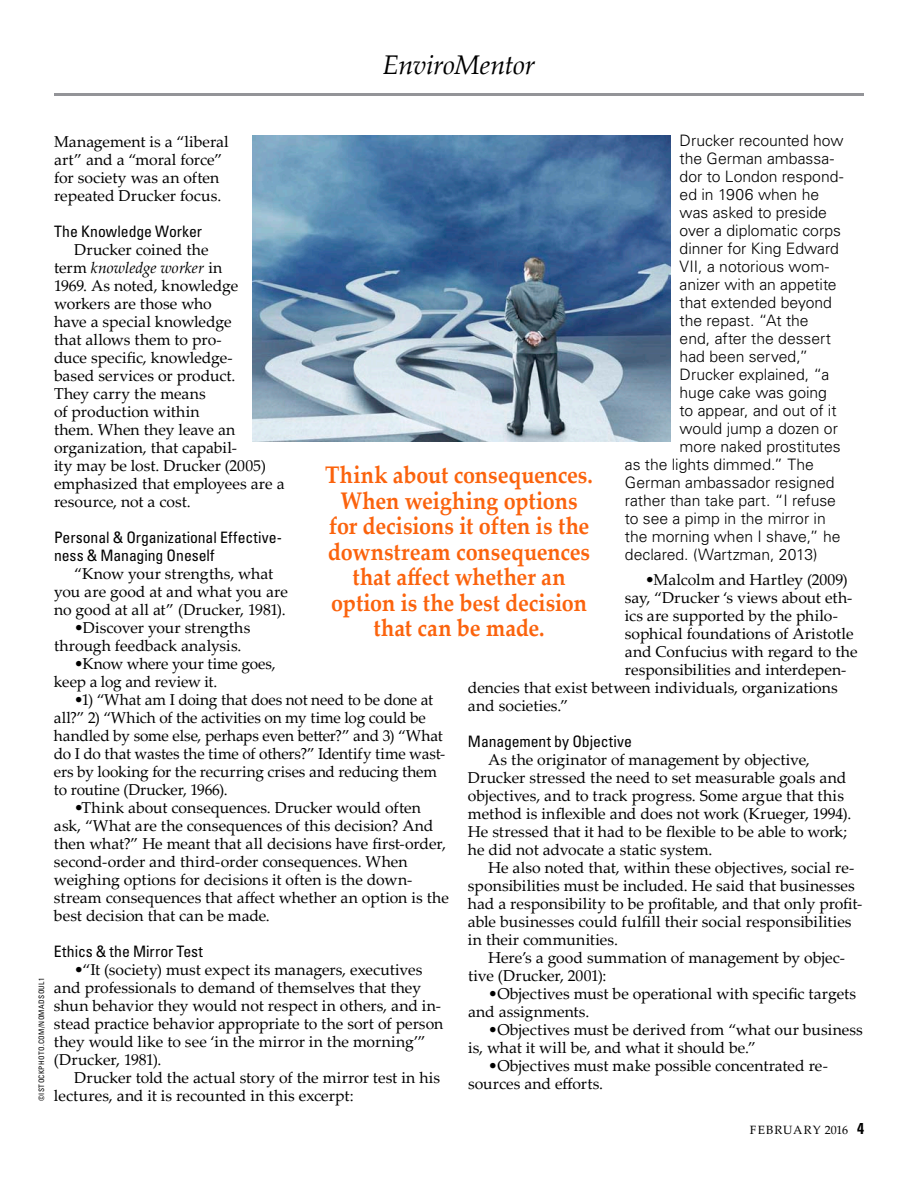
<style>
.page{position:relative;width:918px;height:1188px;background:#fff}
.page>*{position:absolute;margin:0;border:0;box-sizing:border-box;transform-origin:0 0}
.t1{font:italic 27px "Palatino Linotype";letter-spacing:-.02em;color:#000}
.t2{font:700 24px/25.5px "Palatino Linotype";letter-spacing:-.005em;color:#fb630d;text-align:center;scale:.9 1}
.t3{font:15.75px/18px "Palatino Linotype";color:#000}
.t4{font:300 15.75px "Univers LT Std";letter-spacing:-.005em;color:#000}
.t5{font:condensed 15.75px/18px "Univers LT Std";letter-spacing:-.005em;color:#000}
.t6{font:12px "Palatino Linotype";color:#000}
.t7{font:condensed 7.5px "Univers LT Std";letter-spacing:.05em;color:#000}
.s1{font-style:italic}
.s2{font-family:"Univers LT Std";font-weight:700;font-stretch:condensed;font-size:15.75px}
</style>
<div class="page">
<hr style="left:54px;top:93px;width:810px;height:3px;background:#939498">
<img style="left:252px;top:135px;width:419px;height:306px">
<h1 class="t1" style="left:383px;top:45px;width:154px">EnviroMentor</h1>
<p class="t7" style="left:37px;top:1101px;width:125px;rotate:-90deg">©istockphoto.com/Nomadsoul1</p>
<p class="t4" style="left:680px;top:131px;width:166px">Drucker recounted how</p>
<p class="t4" style="left:680px;top:149px;width:156px">the German ambassa-</p>
<p class="t4" style="left:680px;top:167px;width:165px">dor to London respond-</p>
<p class="t4" style="left:680px;top:185px;width:141px">ed in 1906 when he</p>
<p class="t4" style="left:680px;top:203px;width:149px">was asked to preside</p>
<p class="t4" style="left:680px;top:221px;width:163px">over a diplomatic corps</p>
<p class="t4" style="left:680px;top:239px;width:161px">dinner for King Edward</p>
<p class="t4" style="left:680px;top:257px;width:151px">VII, a notorious wom-</p>
<p class="t4" style="left:680px;top:275px;width:159px">anizer with an appetite</p>
<p class="t4" style="left:680px;top:293px;width:154px">that extended beyond</p>
<p class="t4" style="left:680px;top:311px;width:131px">the repast. “At the</p>
<p class="t4" style="left:680px;top:329px;width:153px">end, after the dessert</p>
<p class="t4" style="left:680px;top:347px;width:130px">had been served,”</p>
<p class="t4" style="left:680px;top:365px;width:151px">Drucker explained, “a</p>
<p class="t4" style="left:680px;top:383px;width:149px">huge cake was going</p>
<p class="t4" style="left:680px;top:401px;width:159px">to appear, and out of it</p>
<p class="t4" style="left:680px;top:419px;width:160px">would jump a dozen or</p>
<p class="t4" style="left:680px;top:437px;width:163px">more naked prostitutes</p>
<p class="t4" style="left:625px;top:455px;width:190px">as the lights dimmed.” The</p>
<p class="t4" style="left:625px;top:473px;width:211px">German ambassador resigned</p>
<p class="t4" style="left:625px;top:491px;width:213px">rather than take part. “I refuse</p>
<p class="t4" style="left:625px;top:509px;width:202px">to see a pimp in the mirror in</p>
<p class="t4" style="left:625px;top:527px;width:217px">the morning when I shave,” he</p>
<p class="t4" style="left:625px;top:545px;width:194px">declared. (Wartzman, 2013)</p>
<p class="t3" style="left:645px;top:570px;width:204px">•Malcolm and Hartley (2009)</p>
<p class="t3" style="left:625px;top:588px;width:229px">say, “Drucker ‘s views about eth-</p>
<p class="t3" style="left:625px;top:606px;width:215px">ics are supported by the philo-</p>
<p class="t3" style="left:625px;top:624px;width:230px">sophical foundations of Aristotle</p>
<p class="t3" style="left:625px;top:642px;width:234px">and Confucius with regard to the</p>
<p class="t3" style="left:625px;top:660px;width:223px">responsibilities and interdepen-</p>
<p class="t3" style="left:468px;top:678px;width:371px">dencies that exist between individuals, organizations</p>
<p class="t3" style="left:468px;top:696px;width:102px">and societies.”</p>
<p class="t5" style="left:468px;top:732px;width:165px">Management by Objective</p>
<p class="t3" style="left:468px;top:750px;width:385px;text-indent:20px">As the originator of management by objective, Drucker stressed the need to set measurable goals and objectives, and to track progress. Some argue that this method is inflexible and does not work (Krueger, 1994).<br>He stressed that it had to be flexible to be able to work; he did not advocate a static system.</p>
<p class="t3" style="left:468px;top:858px;width:396px;text-indent:20px">He also noted that, within these objectives, social re&shy;sponsibilities must be included. He said that businesses had a responsibility to be profitable, and that only profit&shy;able businesses could fulfill their social responsibilities in their communities.</p>
<p class="t3" style="left:468px;top:948px;width:379px;text-indent:20px">Here’s a good summation of management by objec&shy;tive (Drucker, 2001):</p>
<p class="t3" style="left:468px;top:984px;width:390px;text-indent:20px">•Objectives must be operational with specific targets and assignments.</p>
<p class="t3" style="left:468px;top:1020px;width:396px;text-indent:20px">•Objectives must be derived from “what our business is, what it will be, and what it should be.”</p>
<p class="t3" style="left:468px;top:1056px;width:361px;text-indent:20px">•Objectives must make possible concentrated re&shy;sources and efforts.</p>
<p class="t3" style="left:54px;top:132px;width:176px">Management is a “liberal art” and a “moral force” for society was an often repeated Drucker focus.</p>
<p class="t5" style="left:54px;top:222px;width:150px">The Knowledge Worker</p>
<p class="t3" style="left:54px;top:240px;width:232px;text-indent:20px">Drucker coined the<br>term <span class="s1">knowledge worker</span> in<br>1969. As noted, knowledge workers are those who<br>have a special knowledge<br>that allows them to pro-<br>duce specific, knowledge-<br>based services or product.<br>They carry the means<br>of production within<br>them. When they leave an organization, that capabil-<br>ity may be lost. Drucker (2005) emphasized that employees are a resource, not a cost.</p>
<p class="t5" style="left:54px;top:528px;width:229px">Personal &amp; Organizational Effective&shy;ness &amp; Managing Oneself</p>
<p class="t3" style="left:54px;top:564px;width:235px;text-align:center">“Know your strengths, what<br>you are good at and what you are no good at all at” (Drucker, 1981).</p>
<p class="t3" style="left:54px;top:618px;width:198px;text-indent:20px">•Discover your strengths through feedback analysis.</p>
<p class="t3" style="left:54px;top:654px;width:223px;text-indent:20px">•Know where your time goes, keep a log and review it.</p>
<p class="t3" style="left:54px;top:690px;width:393px;text-indent:20px">•1) “What am I doing that does not need to be done at all?” 2) “Which of the activities on my time log could be handled by some else, perhaps even better?” and 3) “What do I do that wastes the time of others?” Identify time wast&shy;ers by looking for the recurring crises and reducing them to routine (Drucker, 1966).</p>
<p class="t3" style="left:54px;top:798px;width:396px;text-indent:20px">•Think about consequences. Drucker would often ask, “What are the consequences of this decision? And then what?” He meant that all decisions have first-order, second-order and third-order consequences. When weighing options for decisions it often is the down&shy;stream consequences that affect whether an option is the best decision that can be made.</p>
<p class="t5" style="left:54px;top:942px;width:151px">Ethics &amp; the M irror Test</p>
<p class="t3" style="left:54px;top:960px;width:391px;text-indent:20px">•“It (society) must expect its managers, executives and professionals to demand of themselves that they shun behavior they would not respect in others, and in&shy;stead practice behavior appropriate to the sort of person they would like to see ‘in the mirror in the morning’” (Drucker, 1981).</p>
<p class="t3" style="left:54px;top:1068px;width:388px;text-indent:20px">Drucker told the actual story of the mirror test in his lectures, and it is recounted in this excerpt:</p>
<h2 class="t2" style="left:325px;top:461px;width:299px">Think about consequences.<br>When weighing options for decisions it often is the downstream consequences that affect whether an option is the best decision that can be made.</h2>
<p class="t6" style="left:750px;top:1121px;width:10px">february</p>
<p class="t6" style="left:825px;top:1121px;width:41px">2016 <span class="s2">4</span></p>
</div>
